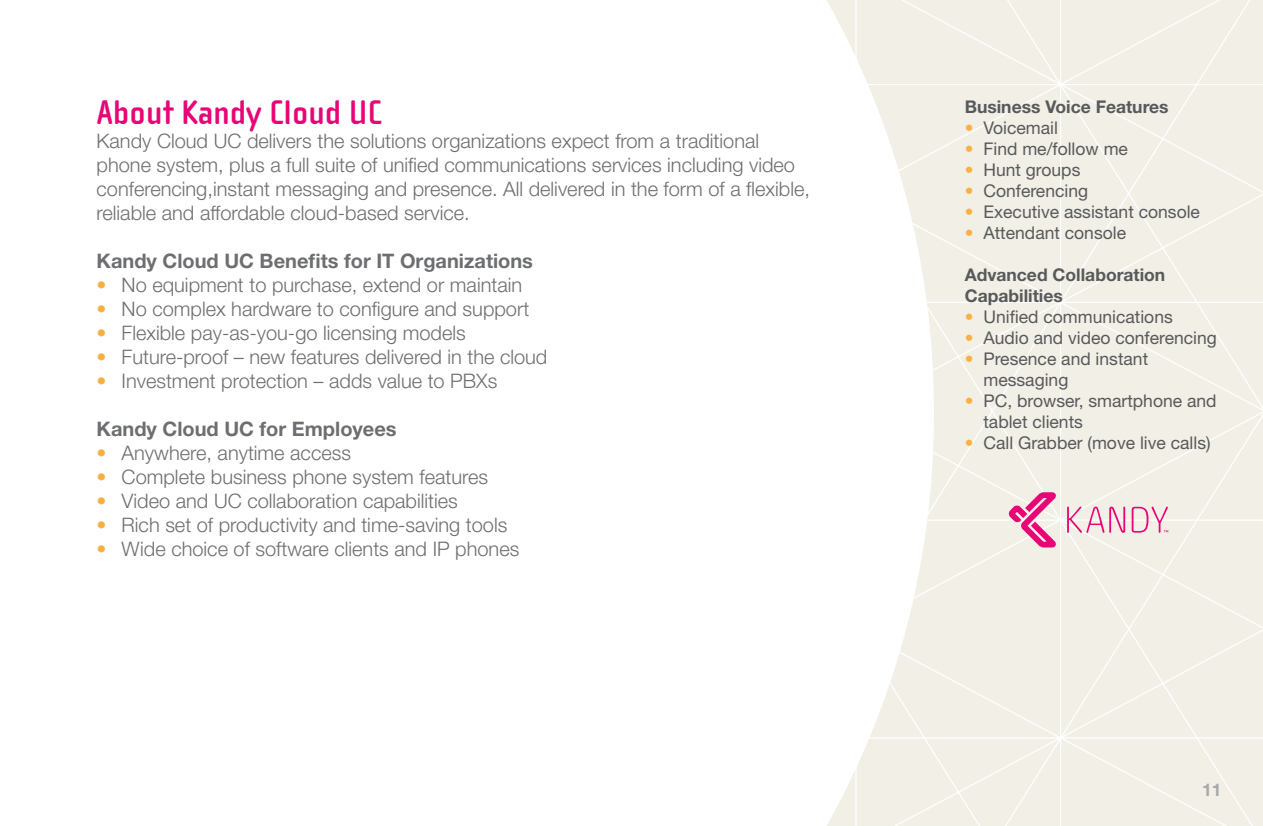
<style>
.page{position:relative;width:1263px;height:826px;background:#fff}
.page>*{position:absolute;margin:0;border:0;box-sizing:border-box;transform-origin:0 0}
.t1{font:700 35px "Cholla Sans";color:#e80575}
.t2{font:300 20px/24px "Helvetica Neue";color:#6d6e71}
.t3{font:700 20px "Helvetica Neue";color:#6d6e71}
.t4{font:17.5px/21px "Helvetica Neue";color:#58595b}
.t5{font:700 17.5px/21px "Helvetica Neue";color:#58595b}
.t6{font:700 17.5px "Helvetica Neue";color:#a7a9ac}
.s1{color:#fbb040}
</style>
<div class="page">
<svg style="left:842px;top:0;width:420px;height:825px"></svg>
<svg style="left:1008px;top:492px;width:48px;height:55px;background:#ee99bd"></svg>
<svg style="left:1067px;top:506px;width:58px;height:26px;background:#efbacd"></svg>
<svg style="left:1131px;top:506px;width:37px;height:26px"></svg>
<h1 class="t1" style="left:97px;top:93px;width:287px">About Kandy Cloud UC</h1>
<p class="t2" style="left:97px;top:128px;width:715px">Kandy Cloud UC delivers the solutions organizations expect from a traditional phone system, plus a full suite of unified communications services including video conferencing,instant messaging and presence. All delivered in the form of a flexible, reliable and affordable cloud-based service.</p>
<p class="t3" style="left:97px;top:248px;width:438px">Kandy Cloud UC Benefits for IT Organizations</p>
<p class="t2" style="left:97px;top:272px;width:427px"><span class="s1">•</span> No equipment to purchase, extend or maintain</p>
<p class="t2" style="left:97px;top:296px;width:434px"><span class="s1">•</span> No complex hardware to configure and support</p>
<p class="t2" style="left:97px;top:320px;width:371px"><span class="s1">•</span> Flexible pay-as-you-go licensing models</p>
<p class="t2" style="left:97px;top:344px;width:452px"><span class="s1">•</span> Future-proof – new features delivered in the cloud</p>
<p class="t2" style="left:97px;top:368px;width:402px"><span class="s1">•</span> Investment protection – adds value to PBXs</p>
<p class="t3" style="left:97px;top:416px;width:301px">Kandy Cloud UC for Employees</p>
<p class="t2" style="left:97px;top:440px;width:256px"><span class="s1">•</span> Anywhere, anytime access</p>
<p class="t2" style="left:97px;top:464px;width:393px"><span class="s1">•</span> Complete business phone system features</p>
<p class="t2" style="left:97px;top:488px;width:363px"><span class="s1">•</span> Video and UC collaboration capabilities</p>
<p class="t2" style="left:97px;top:512px;width:412px"><span class="s1">•</span> Rich set of productivity and time-saving tools</p>
<p class="t2" style="left:97px;top:536px;width:424px"><span class="s1">•</span> Wide choice of software clients and IP phones</p>
<p class="t5" style="left:964px;top:96px;width:205px">Business Voice Features</p>
<p class="t4" style="left:964px;top:117px;width:95px"><span class="s1">•</span> Voicemail</p>
<p class="t4" style="left:964px;top:138px;width:165px"><span class="s1">•</span> Find me/follow me</p>
<p class="t4" style="left:964px;top:159px;width:117px"><span class="s1">•</span> Hunt groups</p>
<p class="t4" style="left:964px;top:180px;width:125px"><span class="s1">•</span> Conferencing</p>
<p class="t4" style="left:964px;top:201px;width:237px"><span class="s1">•</span> Executive assistant console</p>
<p class="t4" style="left:964px;top:222px;width:163px"><span class="s1">•</span> Attendant console</p>
<p class="t5" style="left:964px;top:264px;width:202px">Advanced Collaboration<br>Capabilities</p>
<p class="t4" style="left:964px;top:306px;width:210px"><span class="s1">•</span> Unified communications</p>
<p class="t4" style="left:964px;top:327px;width:254px"><span class="s1">•</span> Audio and video conferencing</p>
<p class="t4" style="left:983px;top:348px;width:166px;text-indent:-19px"><span class="s1">•</span> Presence and instant messaging</p>
<p class="t4" style="left:983px;top:390px;width:235px;text-indent:-19px"><span class="s1">•</span> PC, browser, smartphone and tablet clients</p>
<p class="t4" style="left:964px;top:432px;width:247px"><span class="s1">•</span> Call Grabber (move live calls)</p>
<p class="t6" style="left:1202px;top:778px;width:21px">11</p>
</div>
